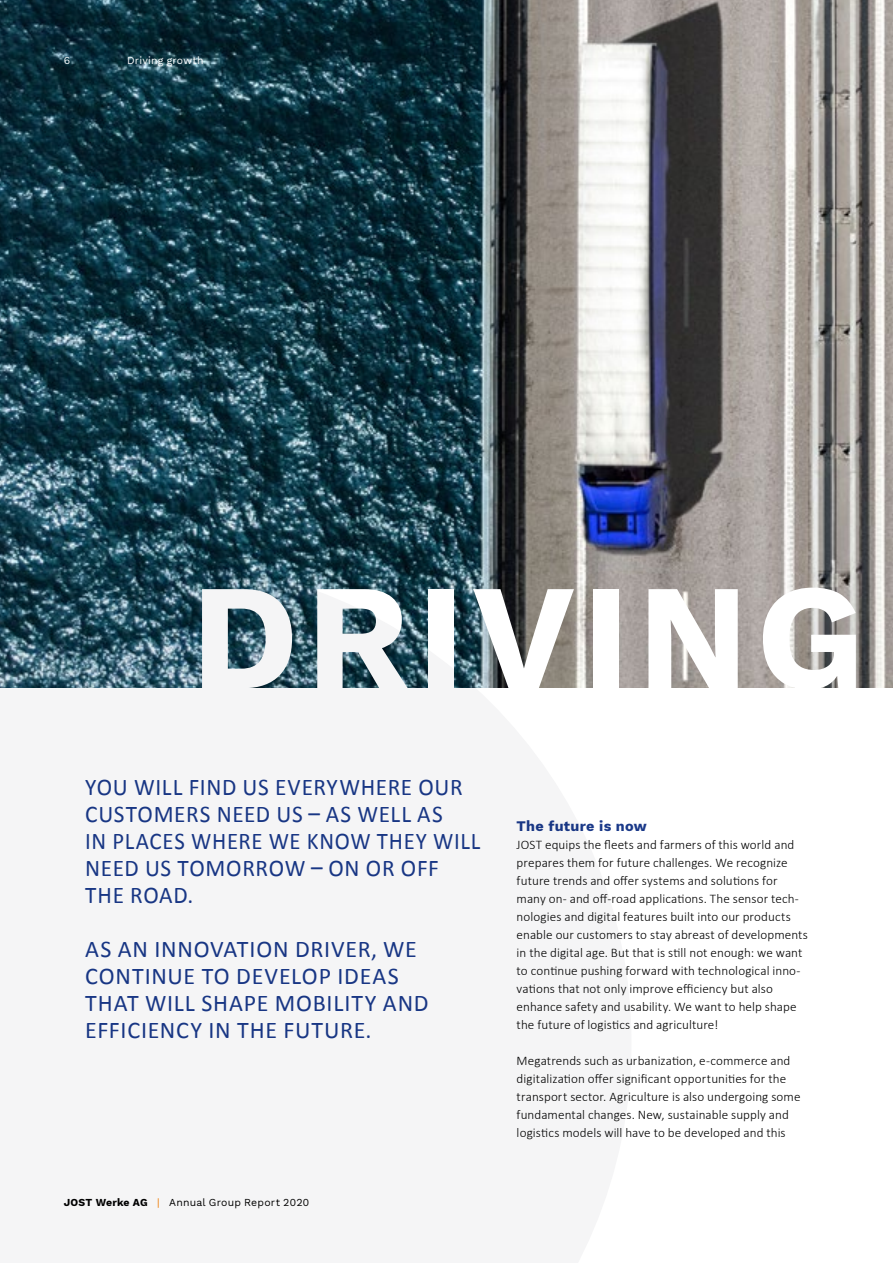
<style>
.page{position:relative;width:893px;height:1263px;background:#fff}
.page>*{position:absolute;margin:0;border:0;box-sizing:border-box;transform-origin:0 0}
.t1{font:700 150px "Work Sans";letter-spacing:.05em;color:#fff}
.t2{font:24px/27px "Calibri";letter-spacing:.03em;color:#1a3989}
.t3{font:700 14.4px "Work Sans";letter-spacing:.02em;color:#1a3989}
.t4{font:300 13.2px/18px "Calibri";letter-spacing:.005em;color:#000}
.t5{font:10.5px "Work Sans";letter-spacing:.02em;color:#000}
.t6{font:10.5px "Work Sans";letter-spacing:.025em;color:#fff}
.s1{font-weight:700}
.s2{color:#ef7a00}
</style>
<div class="page">
<img style="left:0;top:0;width:893px;height:687px">
<svg style="left:0;top:561px;width:631px;height:127px;background:#435f69"></svg>
<p class="t6" style="left:64px;top:52px;width:8px">6</p>
<p class="t6" style="left:127px;top:52px;width:78px">Driving growth</p>
<h1 class="t1" style="left:191px;top:523px;width:675px">DRIVING</h1>
<h2 class="t2" style="left:85px;top:773px;width:397px">YOU WILL FIND US EVERYWHERE OUR<br>CUSTOMERS NEED US – AS WELL AS<br>IN PLACES WHERE WE KNOW THEY WILL<br>NEED US TOMORROW – ON OR OFF<br>THE ROAD.</h2>
<h2 class="t2" style="left:85px;top:935px;width:345px">AS AN INNOVATION DRIVER, WE<br>CONTINUE TO DEVELOP IDEAS<br>THAT WILL SHAPE MOBILITY AND<br>EFFICIENCY IN THE FUTURE.</h2>
<p class="t3" style="left:517px;top:815px;width:132px">The future is now</p>
<p class="t4" style="left:517px;top:836px;width:293px">JOST equips the fleets and farmers of this world and prepares them for future challenges. We recognize future trends and offer systems and solutions for many on- and off-road applications. The sensor tech&shy;nologies and digital features built into our products enable our customers to stay abreast of developments in the digital age. But that is still not enough: we want to continue pushing forward with technological inno&shy;vations that not only improve efficiency but also enhance safety and usability. We want to help shape the future of logistics and agriculture!</p>
<p class="t4" style="left:517px;top:1052px;width:285px">Megatrends such as urbanization, e-commerce and digitalization offer significant opportunities for the transport sector. Agriculture is also undergoing some fundamental changes. New, sustainable supply and logistics models will have to be developed and this</p>
<p class="t5" style="left:64px;top:1194px;width:247px"><span class="s1">JOST Werke AG</span> <span class="s2">|</span> Annual Group Report 2020</p>
</div>
